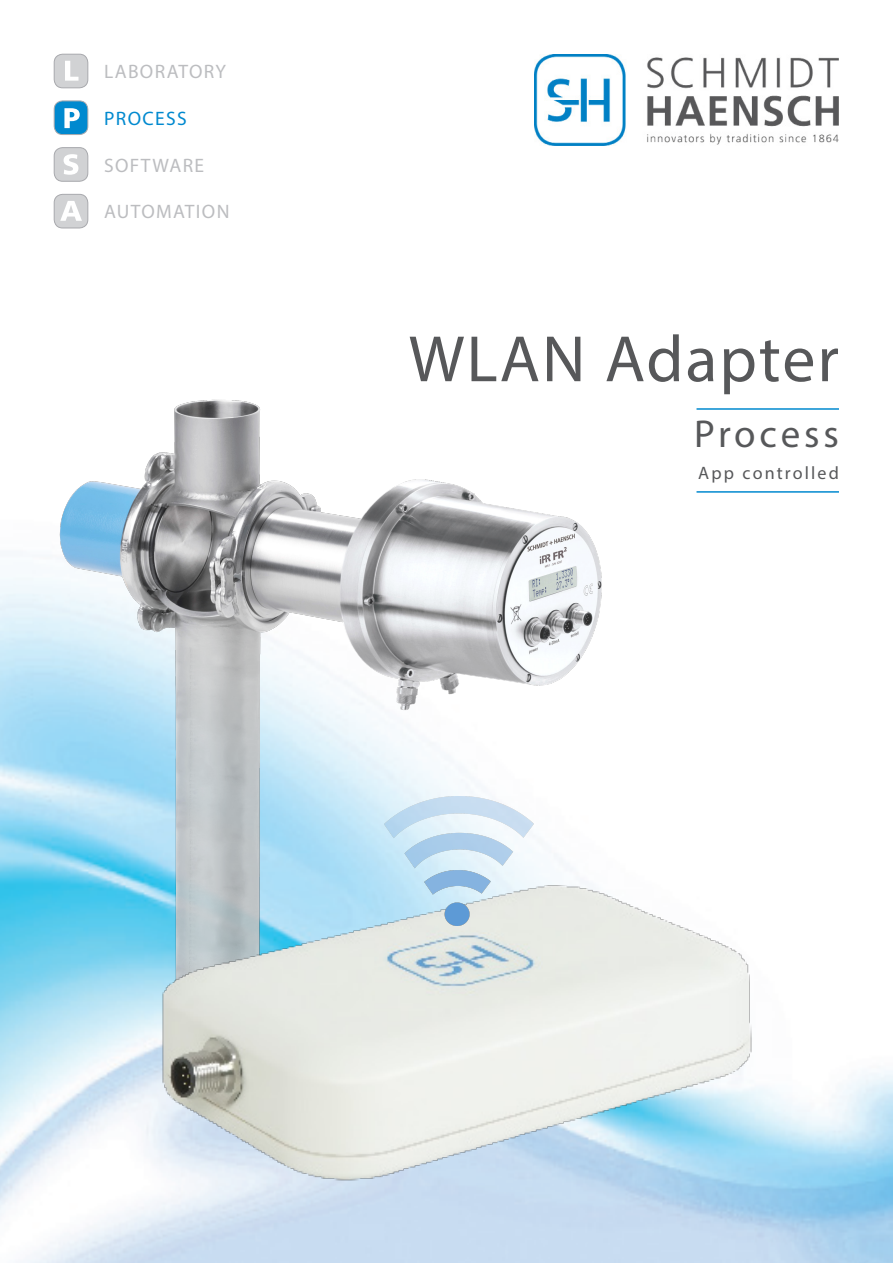
<style>
.page{position:relative;width:893px;height:1263px;background:#fff}
.page>*{position:absolute;margin:0;border:0;box-sizing:border-box;transform-origin:0 0}
.t1{font:66px "Myriad Pro";letter-spacing:.03em;color:#57585a}
.t2{font:39px "Myriad Pro";letter-spacing:.095em;color:#57585a}
.t3{font:19.5px "Myriad Pro";letter-spacing:.07em;color:#bcbdc0}
.t4{font:19.5px "Myriad Pro";letter-spacing:.07em;color:#0089cf}
.t5{font:18px "Myriad Pro";letter-spacing:.12em;color:#57585a}
</style>
<div class="page">
<img style="left:0;top:113px;width:893px;height:1150px">
<div style="left:54px;top:54px;width:34px;height:34px;background:#d1d2d4;border-radius:9px"></div>
<div style="left:54px;top:54px;width:34px;height:34px;border:1px solid #a8a9ad;border-radius:9px"></div>
<svg style="left:65px;top:61px;width:14px;height:20px"></svg>
<div style="left:54px;top:148px;width:34px;height:33px;background:#d1d2d4;border-radius:9px"></div>
<div style="left:54px;top:147px;width:34px;height:34px;border:1px solid #a8a9ad;border-radius:9px"></div>
<svg style="left:64px;top:154px;width:14px;height:21px"></svg>
<div style="left:54px;top:101px;width:34px;height:34px;background:#0089cf;border-radius:9px"></div>
<div style="left:54px;top:101px;width:34px;height:34px;border:1px solid #a8a9ad;border-radius:9px"></div>
<svg style="left:64px;top:108px;width:16px;height:20px"></svg>
<div style="left:54px;top:194px;width:34px;height:34px;background:#d1d2d4;border-radius:9px"></div>
<div style="left:54px;top:194px;width:34px;height:34px;border:1px solid #a8a9ad;border-radius:9px"></div>
<svg style="left:60px;top:201px;width:22px;height:20px"></svg>
<hr style="left:696px;top:491px;width:143px;height:2px;background:#0089cf">
<hr style="left:696px;top:408px;width:143px;height:2px;background:#0089cf">
<img style="left:534px;top:54px;width:305px;height:91px">
<img style="left:54px;top:386px;width:556px;height:632px">
<img style="left:130px;top:853px;width:655px;height:361px">
<img style="left:384px;top:796px;width:149px;height:130px">
<p class="t3" style="left:104px;top:60px;width:123px">LABORATORY</p>
<p class="t4" style="left:104px;top:106px;width:84px">PROCESS</p>
<p class="t3" style="left:104px;top:153px;width:101px">SOFTWARE</p>
<p class="t3" style="left:104px;top:200px;width:127px">AUTOMATION</p>
<h1 class="t1" style="left:409px;top:318px;width:432px">WLAN Adapter</h1>
<h2 class="t2" style="left:694px;top:410px;width:146px">Process</h2>
<p class="t5" style="left:698px;top:461px;width:142px">App controlled</p>
</div>
